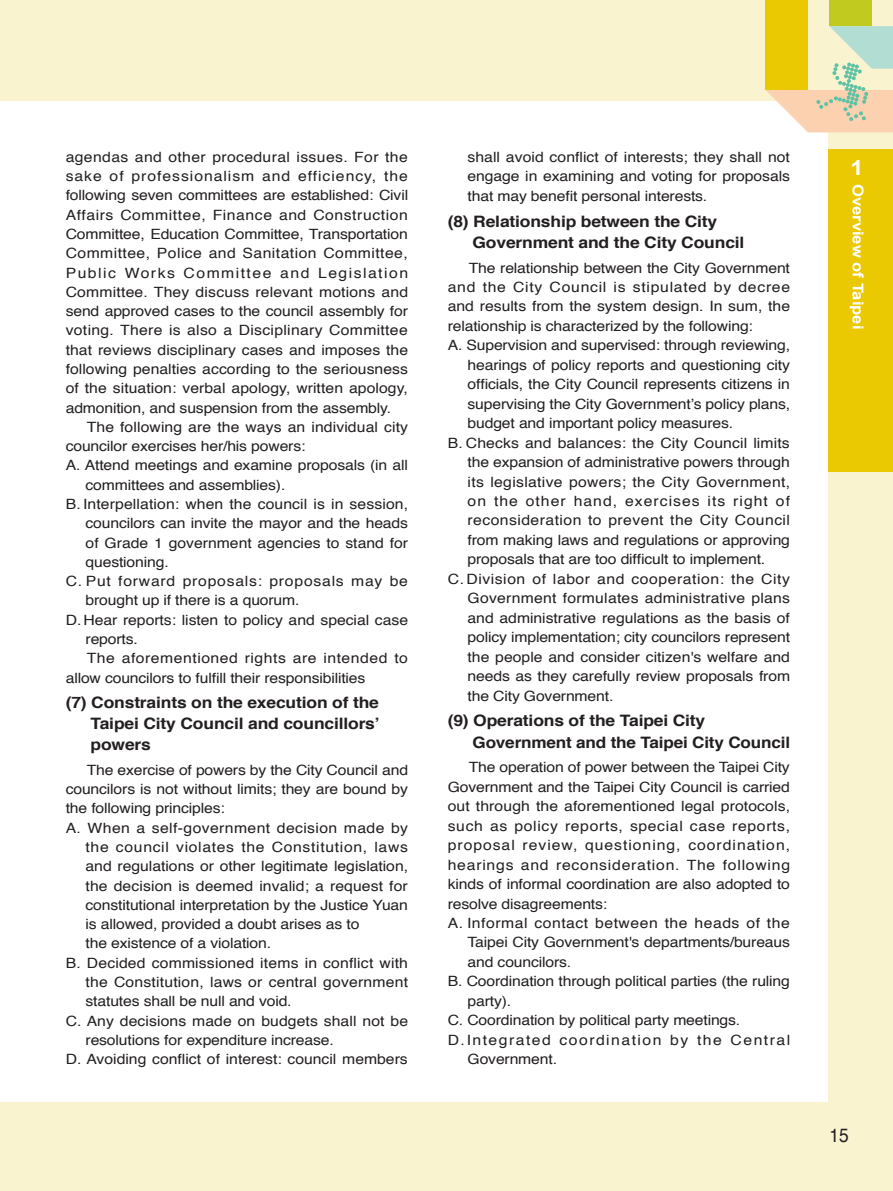
<style>
.page{position:relative;width:893px;height:1191px;background:#faf3d0}
.page>*{position:absolute;margin:0;border:0;box-sizing:border-box;transform-origin:0 0}
.t1{font:700 20.82px "Arial";color:#fff;scale:1.12 1}
.t2{font:19.25px "Helvetica";color:#231f20;scale:.9 1}
.t3{font:700 15.75px/21px "Helvetica";letter-spacing:-.01em;color:#231f20;scale:1.11 1}
.t4{font:700 14.88px "Arial";color:#fff;scale:1.12 1}
.t5{font:14.17px/19.2px "Helvetica";letter-spacing:-.01em;color:#231f20;text-align:justify;scale:1.11 1}
.t6{font:14.17px "Helvetica";letter-spacing:.01em;color:#231f20;scale:1.11 1}
.t7{font:14.17px "Helvetica";letter-spacing:.035em;color:#231f20;scale:1.11 1}
.t8{font:14.17px "Helvetica";letter-spacing:.04em;color:#231f20;scale:1.11 1}
.t9{font:14.17px "Helvetica";letter-spacing:.05em;color:#231f20;scale:1.11 1}
.t10{font:14.17px "Helvetica";letter-spacing:.06em;color:#231f20;scale:1.11 1}
.t11{font:14.17px "Helvetica";letter-spacing:.02em;color:#231f20;scale:1.11 1}
.t12{font:14.17px "Helvetica";letter-spacing:.015em;color:#231f20;scale:1.11 1}
.t13{font:14.17px "Helvetica";letter-spacing:.03em;color:#231f20;scale:1.11 1}
.t14{font:14.17px "Helvetica";letter-spacing:.045em;color:#231f20;scale:1.11 1}
.t15{font:14.17px "Helvetica";letter-spacing:.025em;color:#231f20;scale:1.11 1}
.t16{font:14.17px "Helvetica";letter-spacing:.095em;color:#231f20;scale:1.11 1}
.t17{font:14.17px "Helvetica";letter-spacing:.065em;color:#231f20;scale:1.11 1}
</style>
<div class="page">
<div style="left:0;top:101px;width:828px;height:1000px;background:#fff"></div>
<div style="left:765px;top:0;width:43px;height:90px;background:#eac802"></div>
<div style="left:829px;top:0;width:43px;height:26px;background:#c1cb1f"></div>
<svg style="left:766px;top:26px;width:127px;height:106px"></svg>
<div style="left:828px;top:149px;width:65px;height:322px;background:#eac802"></div>
<p class="t5" style="left:66px;top:148px;width:310px">agendas and other procedural issues. For the sake of professionalism and efficiency, the following seven committees are established: Civil Affairs Committee, Finance and Construction Committee, Education Committee, Transportation Committee, Police and Sanitation Committee, Public Works Committee and Legislation Committee. They discuss relevant motions and send approved cases to the council assembly for voting. There is also a Disciplinary Committee that reviews disciplinary cases and imposes the following penalties according to the seriousness of the situation: verbal apology, written apology, admonition, and suspension from the assembly.</p>
<p class="t5" style="left:87px;top:418px;width:291px">The following are the ways an individual city</p>
<p class="t5" style="left:66px;top:437px;width:217px">councilor exercises her/his powers:</p>
<p class="t5" style="left:66px;top:456px;width:310px">A. Attend meetings and examine proposals (in all</p>
<p class="t5" style="left:86px;top:475px;width:182px">committees and assemblies).</p>
<p class="t6" style="left:66px;top:493px;width:310px">B. Interpellation: when the council is in session,</p>
<p class="t5" style="left:86px;top:514px;width:292px">councilors can invite the mayor and the heads</p>
<p class="t5" style="left:86px;top:533px;width:292px">of Grade 1 government agencies to stand for</p>
<p class="t5" style="left:86px;top:552px;width:76px">questioning.</p>
<p class="t9" style="left:66px;top:570px;width:310px">C. Put forward proposals: proposals may be</p>
<p class="t5" style="left:86px;top:591px;width:194px">brought up if there is a quorum.</p>
<p class="t5" style="left:66px;top:610px;width:310px">D. Hear reports: listen to policy and special case</p>
<p class="t5" style="left:86px;top:630px;width:49px">reports.</p>
<p class="t7" style="left:87px;top:647px;width:291px">The aforementioned rights are intended to</p>
<p class="t5" style="left:66px;top:668px;width:271px">allow councilors to fulfill their responsibilities</p>
<p class="t3" style="left:91px;top:692px;width:262px;text-align:justify;text-indent:-25px">(7) Constraints on the execution of the Taipei City Council and councillors’ powers</p>
<p class="t5" style="left:87px;top:760px;width:291px">The exercise of powers by the City Council and</p>
<p class="t5" style="left:66px;top:780px;width:310px">councilors is not without limits; they are bound by</p>
<p class="t5" style="left:66px;top:799px;width:145px">the following principles:</p>
<p class="t15" style="left:66px;top:817px;width:310px">A. When a self-government decision made by</p>
<p class="t8" style="left:86px;top:836px;width:292px">the council violates the Constitution, laws</p>
<p class="t5" style="left:86px;top:857px;width:292px">and regulations or other legitimate legislation,</p>
<p class="t5" style="left:86px;top:876px;width:292px">the decision is deemed invalid; a request for</p>
<p class="t5" style="left:86px;top:895px;width:292px">constitutional interpretation by the Justice Yuan</p>
<p class="t5" style="left:86px;top:915px;width:248px">is allowed, provided a doubt arises as to</p>
<p class="t5" style="left:86px;top:934px;width:169px">the existence of a violation.</p>
<p class="t6" style="left:66px;top:951px;width:310px">B. Decided commissioned items in conflict with</p>
<p class="t6" style="left:86px;top:971px;width:292px">the Constitution, laws or central government</p>
<p class="t5" style="left:86px;top:992px;width:187px">statutes shall be null and void.</p>
<p class="t5" style="left:66px;top:1011px;width:310px">C. Any decisions made on budgets shall not be</p>
<p class="t5" style="left:86px;top:1030px;width:225px">resolutions for expenditure increase.</p>
<p class="t5" style="left:66px;top:1050px;width:310px">D. Avoiding conflict of interest: council members</p>
<p class="t5" style="left:468px;top:148px;width:292px">shall avoid conflict of interests; they shall not engage in examining and voting for proposals that may benefit personal interests.</p>
<p class="t3" style="left:472px;top:211px;width:246px;text-indent:-25px">(8) Relationship between the City<br>Government and the City Council</p>
<p class="t5" style="left:469px;top:258px;width:291px">The relationship between the City Government</p>
<p class="t14" style="left:448px;top:276px;width:310px">and the City Council is stipulated by decree</p>
<p class="t5" style="left:448px;top:297px;width:310px">and results from the system design. In sum, the</p>
<p class="t5" style="left:448px;top:317px;width:277px">relationship is characterized by the following:</p>
<p class="t5" style="left:448px;top:336px;width:310px">A. Supervision and supervised: through reviewing,</p>
<p class="t5" style="left:468px;top:356px;width:292px">hearings of policy reports and questioning city</p>
<p class="t5" style="left:468px;top:375px;width:292px">officials, the City Council represents citizens in</p>
<p class="t5" style="left:468px;top:394px;width:292px">supervising the City Government’s policy plans,</p>
<p class="t5" style="left:468px;top:414px;width:241px">budget and important policy measures.</p>
<p class="t6" style="left:448px;top:432px;width:310px">B. Checks and balances: the City Council limits</p>
<p class="t5" style="left:468px;top:453px;width:292px">the expansion of administrative powers through</p>
<p class="t11" style="left:468px;top:470px;width:292px">its legislative powers; the City Government,</p>
<p class="t17" style="left:468px;top:490px;width:292px">on the other hand, exercises its right of</p>
<p class="t13" style="left:468px;top:509px;width:292px">reconsideration to prevent the City Council</p>
<p class="t5" style="left:468px;top:531px;width:292px">from making laws and regulations or approving</p>
<p class="t5" style="left:468px;top:550px;width:270px">proposals that are too difficult to implement.</p>
<p class="t7" style="left:448px;top:568px;width:310px">C. Division of labor and cooperation: the City</p>
<p class="t12" style="left:468px;top:587px;width:292px">Government formulates administrative plans</p>
<p class="t5" style="left:468px;top:608px;width:292px">and administrative regulations as the basis of</p>
<p class="t5" style="left:468px;top:628px;width:292px">policy implementation; city councilors represent</p>
<p class="t5" style="left:468px;top:647px;width:292px">the people and consider citizen's welfare and</p>
<p class="t5" style="left:468px;top:667px;width:292px">needs as they carefully review proposals from</p>
<p class="t5" style="left:468px;top:686px;width:133px">the City Government.</p>
<p class="t3" style="left:472px;top:710px;width:288px;text-indent:-25px">(9) Operations of the Taipei City<br>Government and the Taipei City Council</p>
<p class="t5" style="left:469px;top:758px;width:291px">The operation of power between the Taipei City</p>
<p class="t5" style="left:448px;top:777px;width:310px">Government and the Taipei City Council is carried</p>
<p class="t5" style="left:448px;top:797px;width:310px">out through the aforementioned legal protocols,</p>
<p class="t8" style="left:448px;top:814px;width:310px">such as policy reports, special case reports,</p>
<p class="t10" style="left:448px;top:834px;width:310px">proposal review, questioning, coordination,</p>
<p class="t9" style="left:448px;top:853px;width:310px">hearings and reconsideration. The following</p>
<p class="t5" style="left:448px;top:875px;width:310px">kinds of informal coordination are also adopted to</p>
<p class="t5" style="left:448px;top:894px;width:145px">resolve disagreements:</p>
<p class="t7" style="left:448px;top:912px;width:310px">A. Informal contact between the heads of the</p>
<p class="t5" style="left:468px;top:933px;width:292px">Taipei City Government's departments/bureaus</p>
<p class="t5" style="left:468px;top:952px;width:95px">and councilors.</p>
<p class="t5" style="left:448px;top:972px;width:310px">B. Coordination through political parties (the ruling</p>
<p class="t5" style="left:468px;top:991px;width:41px">party).</p>
<p class="t5" style="left:448px;top:1011px;width:265px">C. Coordination by political party meetings.</p>
<p class="t16" style="left:448px;top:1028px;width:310px">D. Integrated coordination by the Central</p>
<p class="t5" style="left:468px;top:1050px;width:82px">Government.</p>
<h1 class="t1" style="left:850px;top:154px;width:13px">1</h1>
<p class="t4" style="left:868px;top:184px;width:132px;rotate:90deg">Overview of Taipei</p>
<h2 class="t2" style="left:830px;top:1120px;width:23px">15</h2>
</div>
